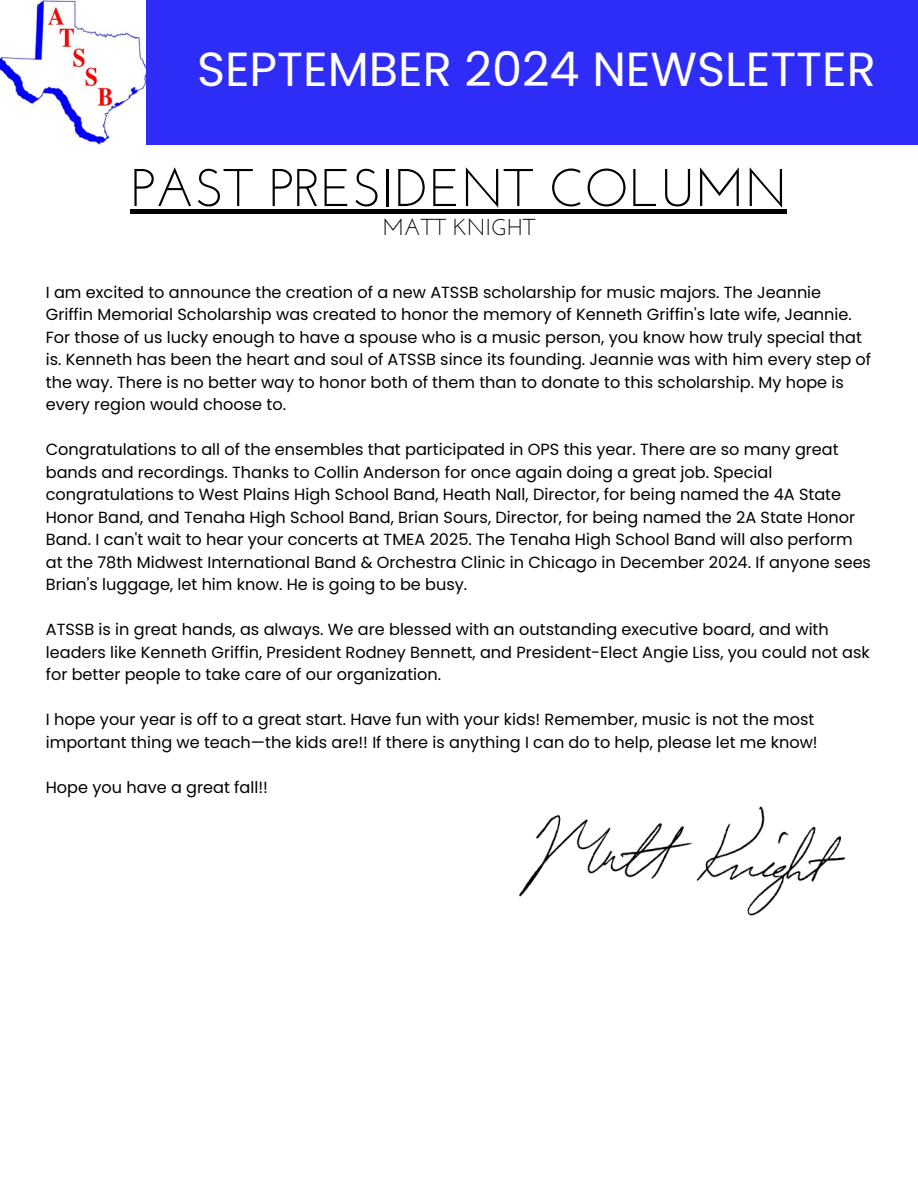
<style>
.page{position:relative;width:918px;height:1188px;background:#fff}
.page>*{position:absolute;margin:0;border:0;box-sizing:border-box;transform-origin:0 0}
.t1{font:52.95px "Josefin Sans";color:#000}
.t2{font:47.85px "Poppins";color:#fff}
.t3{font:22.95px "Josefin Sans";color:#000}
.t4{font:16.05px/22.5px "Poppins";color:#000}
</style>
<div class="page">
<div style="left:0;top:0;width:918px;height:144px;background:#2e2df8"></div>
<img style="left:0;top:0;width:146px;height:144px">
<img style="left:518px;top:806px;width:328px;height:110px">
<div style="left:131px;top:209px;width:656px;height:5px;background:#000"></div>
<p class="t2" style="left:197px;top:36px;width:680px">SEPTEMBER 2024 NEWSLETTER</p>
<p class="t1" style="left:131px;top:166px;width:658px">PAST PRESIDENT COLUMN</p>
<p class="t3" style="left:382px;top:218px;width:155px">MATT KNIGHT</p>
<p class="t4" style="left:46px;top:281px;width:827px">I am excited to announce the creation of a new ATSSB scholarship for music majors. The Jeannie Griffin Memorial Scholarship was created to honor the memory of Kenneth Griffin's late wife, Jeannie.<br>For those of us lucky enough to have a spouse who is a music person, you know how truly special that is. Kenneth has been the heart and soul of ATSSB since its founding. Jeannie was with him every step of the way. There is no better way to honor both of them than to donate to this scholarship. My hope is every region would choose to.</p>
<h1 class="t4" style="left:46px;top:438px;width:827px">Congratulations to all of the ensembles that participated in OPS this year. There are so many great bands and recordings. Thanks to Collin Anderson for once again doing a great job. Special congratulations to West Plains High School Band, Heath Nall, Director, for being named the 4A State Honor Band, and Tenaha High School Band, Brian Sours, Director, for being named the 2A State Honor Band. I can't wait to hear your concerts at TMEA 2025. The Tenaha High School Band will also perform at the 78th Midwest International Band &amp; Orchestra Clinic in Chicago in December 2024. If anyone sees Brian's luggage, let him know. He is going to be busy.</h1>
<h1 class="t4" style="left:46px;top:618px;width:826px">ATSSB is in great hands, as always. We are blessed with an outstanding executive board, and with leaders like Kenneth Griffin, President Rodney Bennett, and President-Elect Angie Liss, you could not ask for better people to take care of our organization.</h1>
<p class="t4" style="left:46px;top:708px;width:773px">I hope your year is off to a great start. Have fun with your kids! Remember, music is not the most important thing we teach—the kids are!! If there is anything I can do to help, please let me know!</p>
<p class="t4" style="left:46px;top:776px;width:224px">Hope you have a great fall!!</p>
</div>
